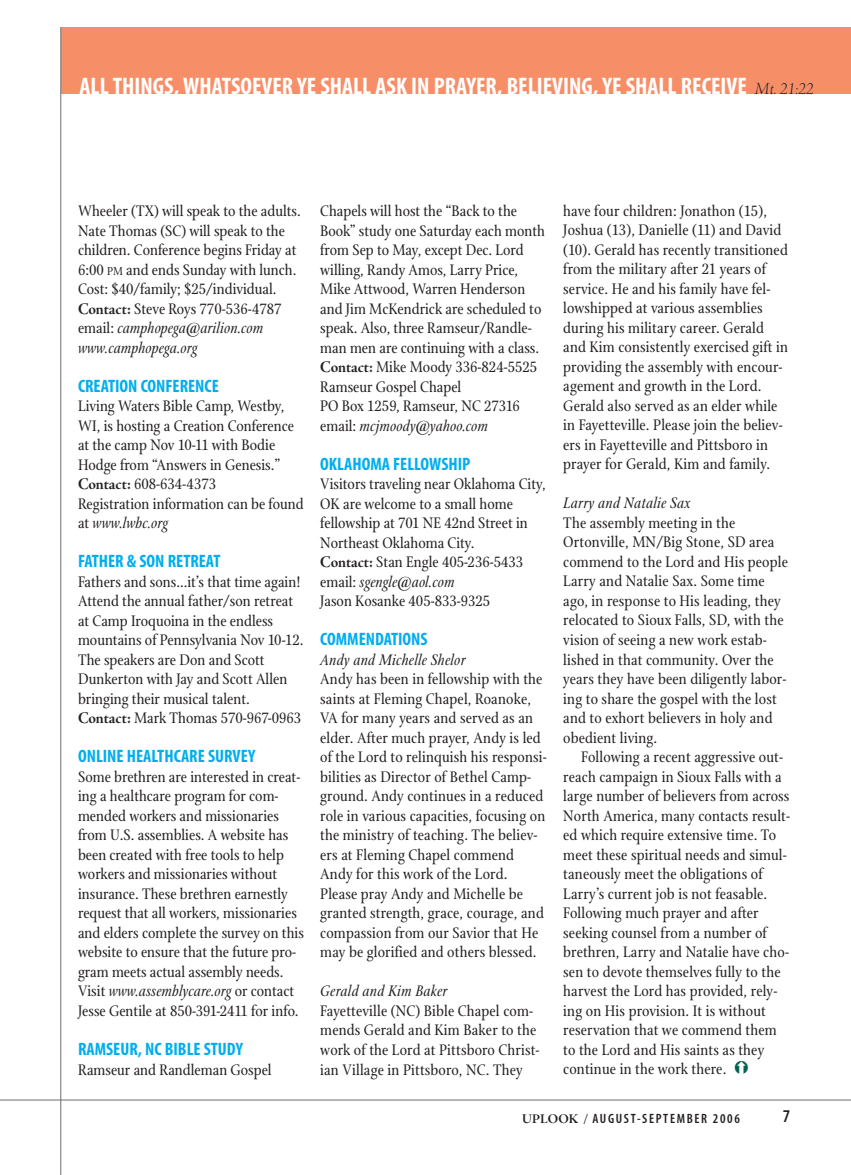
<style>
.page{position:relative;width:851px;height:1175px;background:#fff}
.page>*{position:absolute;margin:0;border:0;box-sizing:border-box;transform-origin:0 0}
.t1{font:700 condensed 24px "Myriad Pro";color:#fff}
.t2{font:700 condensed 18px "Myriad Pro";color:#00aeef}
.t3{font:600 condensed 18px "Myriad Pro";color:#231f20}
.t4{font:16.5px/19.5px "Stone Print";letter-spacing:.01em;color:#231f20}
.t5{font:italic 16.5px "Stone Print";letter-spacing:.01em;color:#231f20}
.t6{font:600 condensed 13.5px "Myriad Pro";letter-spacing:.12em;color:#231f20}
.s1{font-family:"Adobe Jenson Pro Lt It Disp";font-weight:400;font-stretch:normal;font-size:18px;color:#231f20}
.s2{font-size:12.3px}
.s3{font-family:"Adobe Jenson Pro Bold Subh"}
.s4{font-style:italic}
.s5{font-family:"Adobe Jenson Pro Bold Subh";font-weight:400;font-stretch:normal}
</style>
<div class="page">
<div style="left:61px;top:27px;width:789px;height:67px;background:#f68f68"></div>
<hr style="left:60px;top:27px;width:1px;height:1147px;background:#6c6d70">
<hr style="left:0;top:1099px;width:850px;height:1px;background:#6c6d70">
<h1 class="t1" style="left:80px;top:77px;width:735px">ALL THINGS, WHATSOEVER YE SHALL ASK IN PRAYER, BELIEVING, YE SHALL RECEIVE <span class="s1">Mt. 21:22</span></h1>
<p class="t4" style="left:78px;top:201px;width:224px">Wheeler (TX) will speak to the adults.<br>Nate Thomas (SC) will speak to the children. Conference begins Friday at 6:00 <span class="s2">PM</span> and ends Sunday with lunch.<br>Cost: $40/family; $25/individual.<br><span class="s3">Contact:</span> Steve Roys 770-536-4787 email: <span class="s4">camphopega@arilion.com www.camphopega.org</span></p>
<p class="t2" style="left:78px;top:379px;width:142px">CREATION CONFERENCE</p>
<p class="t4" style="left:78px;top:396px;width:227px">Living Waters Bible Camp, Westby,<br>WI, is hosting a Creation Conference at the camp Nov 10-11 with Bodie<br>Hodge from “Answers in Genesis.”<br><span class="s3">Contact:</span> 608-634-4373<br>Registration information can be found at <span class="s4">www.lwbc.org</span></p>
<p class="t2" style="left:78px;top:555px;width:144px">FATHER &amp; SON RETREAT</p>
<p class="t4" style="left:78px;top:571px;width:227px">Fathers and sons...it’s that time again!<br>Attend the annual father/son retreat at Camp Iroquoina in the endless mountains of Pennsylvania Nov 10-12.<br>The speakers are Don and Scott Dunkerton with Jay and Scott Allen bringing their musical talent.<br><span class="s3">Contact:</span> Mark Thomas 570-967-0963</p>
<p class="t2" style="left:78px;top:750px;width:179px">ONLINE HEALTHCARE SURVEY</p>
<p class="t4" style="left:78px;top:766px;width:227px">Some brethren are interested in creat&shy;ing a healthcare program for com&shy;mended workers and missionaries from U.S. assemblies. A website has been created with free tools to help workers and missionaries without insurance. These brethren earnestly request that all workers, missionaries and elders complete the survey on this website to ensure that the future pro&shy;gram meets actual assembly needs.<br>Visit <span class="s4">www.assemblycare.org</span> or contact Jesse Gentile at 850-391-2411 for info.</p>
<p class="t2" style="left:78px;top:1042px;width:166px">RAMSEUR, NC BIBLE STUDY</p>
<p class="t4" style="left:78px;top:1059px;width:195px">Ramseur and Randleman Gospel</p>
<p class="t4" style="left:563px;top:200px;width:226px">have four children: Jonathon (15), Joshua (13), Danielle (11) and David (10). Gerald has recently transitioned from the military after 21 years of service. He and his family have fel&shy;lowshipped at various assemblies during his military career. Gerald and Kim consistently exercised gift in providing the assembly with encour&shy;agement and growth in the Lord.<br>Gerald also served as an elder while in Fayetteville. Please join the believ&shy;ers in Fayetteville and Pittsboro in prayer for Gerald, Kim and family.</p>
<p class="t5" style="left:563px;top:493px;width:129px">Larry and Natalie Sax</p>
<p class="t4" style="left:563px;top:512px;width:226px">The assembly meeting in the<br>Ortonville, MN/Big Stone, SD area commend to the Lord and His people<br>Larry and Natalie Sax. Some time ago, in response to His leading, they relocated to Sioux Falls, SD, with the vision of seeing a new work estab&shy;lished in that community. Over the years they have been diligently labor&shy;ing to share the gospel with the lost and to exhort believers in holy and obedient living.</p>
<p class="t4" style="left:563px;top:746px;width:228px;text-indent:18px">Following a recent aggressive out&shy;reach campaign in Sioux Falls with a large number of believers from across North America, many contacts result&shy;ed which require extensive time. To meet these spiritual needs and simul&shy;taneously meet the obligations of Larry’s current job is not feasable.<br>Following much prayer and after seeking counsel from a number of brethren, Larry and Natalie have cho&shy;sen to devote themselves fully to the harvest the Lord has provided, rely&shy;ing on His provision. It is without reservation that we commend them to the Lord and His saints as they continue in the work there.</p>
<p class="t6" style="left:522px;top:1113px;width:219px"><span class="s5">UPLOOK /</span> AUGUST-SEPTEMBER 2006</p>
<p class="t3" style="left:782px;top:1110px;width:9px">7</p>
<p class="t4" style="left:320px;top:201px;width:226px">Chapels will host the “Back to the<br>Book” study one Saturday each month from Sep to May, except Dec. Lord willing, Randy Amos, Larry Price,<br>Mike Attwood, Warren Henderson and Jim McKendrick are scheduled to speak. Also, three Ramseur/Randle&shy;man men are continuing with a class.<br><span class="s3">Contact:</span> Mike Moody 336-824-5525<br>Ramseur Gospel Chapel<br>PO Box 1259, Ramseur, NC 27316 email: <span class="s4">mcjmoody@yahoo.com</span></p>
<p class="t2" style="left:320px;top:457px;width:152px">OKLAHOMA FELLOWSHIP</p>
<p class="t4" style="left:320px;top:474px;width:227px">Visitors traveling near Oklahoma City,<br>OK are welcome to a small home fellowship at 701 NE 42nd Street in<br>Northeast Oklahoma City.<br><span class="s3">Contact:</span> Stan Engle 405-236-5433 email: <span class="s4">sgengle@aol.com<br></span>Jason Kosanke 405-833-9325</p>
<p class="t2" style="left:320px;top:633px;width:109px">COMMENDATIONS</p>
<p class="t5" style="left:320px;top:649px;width:147px">Andy and Michelle Shelor</p>
<p class="t4" style="left:320px;top:669px;width:228px">Andy has been in fellowship with the saints at Fleming Chapel, Roanoke, VA for many years and served as an elder. After much prayer, Andy is led of the Lord to relinquish his responsi&shy;bilities as Director of Bethel Camp&shy;ground. Andy continues in a reduced role in various capacities, focusing on the ministry of teaching. The believ&shy;ers at Fleming Chapel commend Andy for this work of the Lord.<br>Please pray Andy and Michelle be granted strength, grace, courage, and compassion from our Savior that He may be glorified and others blessed.</p>
<p class="t5" style="left:320px;top:981px;width:129px">Gerald and Kim Baker</p>
<p class="t4" style="left:320px;top:1000px;width:221px">Fayetteville (NC) Bible Chapel com&shy;mends Gerald and Kim Baker to the work of the Lord at Pittsboro Christ&shy;ian Village in Pittsboro, NC. They</p>
</div>
